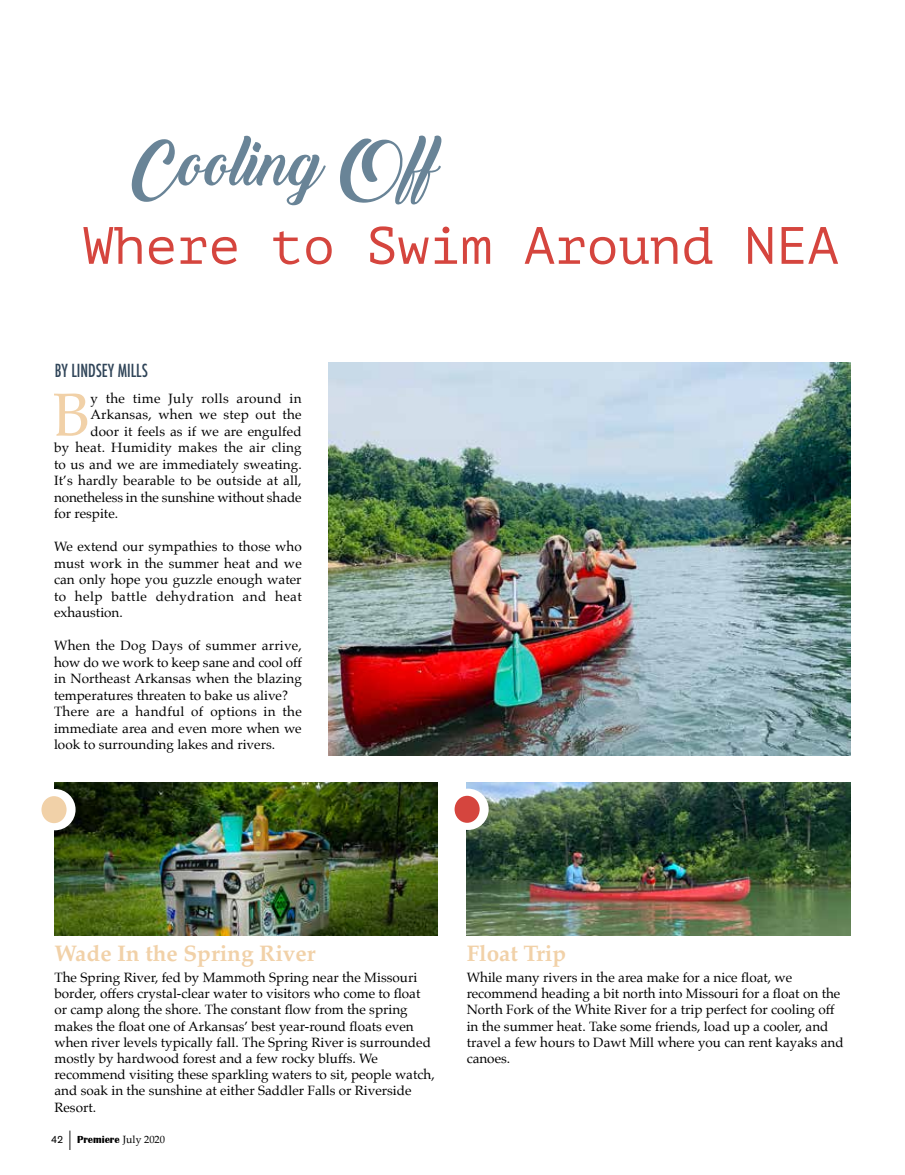
<style>
.page{position:relative;width:905px;height:1175px;background:#fff}
.page>*{position:absolute;margin:0;border:0;box-sizing:border-box;transform-origin:0 0}
.t1{font:61.5px "Backto Black Demo";color:#698497}
.t2{font:60.75px "Palatino";color:#f1d1a8}
.t3{font:52.5px "PT Mono";color:#d5453e}
.t4{font:700 22.5px "Palatino";color:#f1d1a8}
.t5{font:500 condensed 17.55px "Futura";color:#304559;scale:.94 1}
.t6{font:13.5px/16.2px "Palatino";color:#000}
.t7{font:13.5px "Palatino";letter-spacing:.025em;color:#000}
.t8{font:13.5px "Palatino";letter-spacing:.02em;color:#000}
.t9{font:700 10.5px "Britannic";color:#000}
.s1{font-family:"Akzidenz Grotesk BQ";font-weight:400}
.s2{font-family:"Akzidenz Grotesk BQ";font-weight:400;font-size:21px}
.s3{font-family:"Palatino";font-weight:400}
</style>
<div class="page">
<img style="left:329px;top:362px;width:521px;height:393px">
<img style="left:54px;top:782px;width:384px;height:153px">
<div style="left:34px;top:789px;width:42px;height:41px;background:#fff;border-radius:50%"></div>
<div style="left:41px;top:796px;width:26px;height:27px;background:#f1d1a8;border-radius:50%"></div>
<img style="left:466px;top:782px;width:384px;height:153px">
<div style="left:447px;top:788px;width:41px;height:42px;background:#fff;border-radius:50%"></div>
<div style="left:454px;top:795px;width:25px;height:27px;background:#d5453e;border-radius:50%"></div>
<h1 class="t1" style="left:133px;top:128px;width:307px">Cooling Off</h1>
<h3 class="t3" style="left:83px;top:216px;width:758px">Where to Swim Around NEA</h3>
<p class="t5" style="left:55px;top:359px;width:100px">BY LINDSEY MILLS</p>
<h2 class="t2" style="left:53px;top:364px;width:39px">B</h2>
<p class="t7" style="left:90px;top:387px;width:213px">y the time July rolls around in</p>
<p class="t8" style="left:90px;top:403px;width:213px">Arkansas, when we step out the</p>
<p class="t6" style="left:90px;top:423px;width:213px">door it feels as if we are engulfed</p>
<p class="t6" style="left:54px;top:439px;width:249px">by heat. Humidity makes the air cling</p>
<p class="t6" style="left:54px;top:456px;width:249px">to us and we are immediately sweating.</p>
<p class="t6" style="left:54px;top:472px;width:249px">It’s hardly bearable to be outside at all,</p>
<p class="t6" style="left:54px;top:489px;width:249px">nonetheless in the sunshine without shade</p>
<p class="t6" style="left:54px;top:505px;width:66px">for respite.</p>
<p class="t6" style="left:54px;top:538px;width:249px;text-align:justify">We extend our sympathies to those who must work in the summer heat and we can only hope you guzzle enough water to help battle dehydration and heat exhaustion.</p>
<p class="t6" style="left:54px;top:637px;width:249px">When the Dog Days of summer arrive, how do we work to keep sane and cool off in Northeast Arkansas when the blazing temperatures threaten to bake us alive?<br>There are a handful of options in the immediate area and even more when we look to surrounding lakes and rivers.</p>
<h3 class="t4" style="left:54px;top:934px;width:262px">Wade In the Spring River</h3>
<p class="t6" style="left:54px;top:969px;width:382px">The Spring River, fed by Mammoth Spring near the Missouri border, offers crystal-clear water to visitors who come to float or camp along the shore. The constant flow from the spring makes the float one of Arkansas’ best year-round floats even when river levels typically fall. The Spring River is surrounded mostly by hardwood forest and a few rocky bluffs. We recommend visiting these sparkling waters to sit, people watch, and soak in the sunshine at either Saddler Falls or Riverside Resort.</p>
<p class="t9" style="left:51px;top:1133px;width:116px"><span class="s1">42</span> <span class="s2">|</span> Premiere <span class="s3">July 2020</span></p>
<h3 class="t4" style="left:466px;top:934px;width:101px">Float Trip</h3>
<p class="t6" style="left:466px;top:969px;width:378px">While many rivers in the area make for a nice float, we recommend heading a bit north into Missouri for a float on the North Fork of the White River for a trip perfect for cooling off in the summer heat. Take some friends, load up a cooler, and travel a few hours to Dawt Mill where you can rent kayaks and canoes.</p>
</div>
